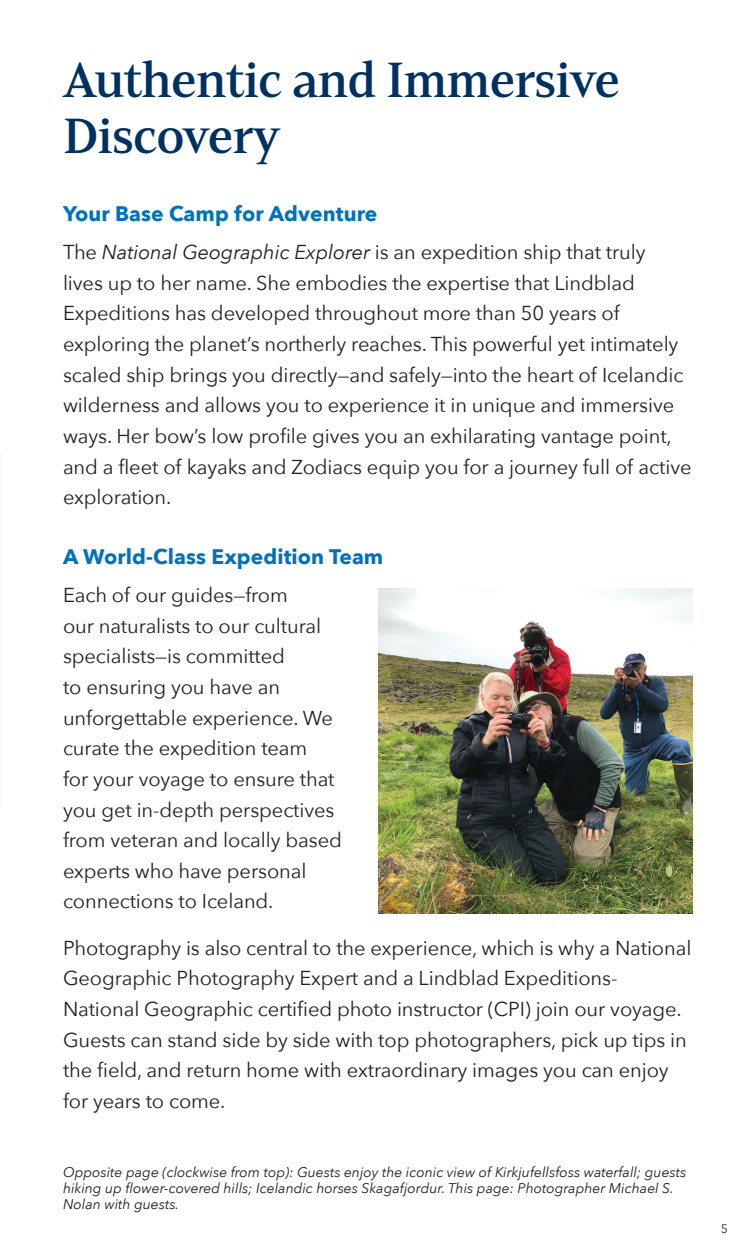
<style>
.page{position:relative;width:756px;height:1260px;background:#fff}
.page>*{position:absolute;margin:0;border:0;box-sizing:border-box;transform-origin:0 0}
.General_-_Headline_1{font:49px/56px "Mandrelex Nor Dem";letter-spacing:-.02em;color:#003160}
.General_-_Headline_3{font:700 21px "Avenir Next";letter-spacing:.005em;color:#0072bc}
.Features_-_Body{font:20.12px/30.6px "Avenir Next";letter-spacing:-.005em;color:#231f20}
.General_-_Photo_Caption{font:italic 14px/15.8px "Avenir Next";color:#231f20}
.t1{font:12.25px "Avenir Next";color:#231f20}
.s1{font-style:italic}
</style>
<div class="page">
<img style="left:378px;top:589px;width:315px;height:325px">
<p class="General_-_Headline_1" style="left:63px;top:53px;width:559px">Authentic and Immersive<br>Discovery</p>
<p class="General_-_Headline_3" style="left:63px;top:195px;width:316px">Your Base Camp for Adventure</p>
<p class="Features_-_Body" style="left:63px;top:236px;width:630px">The <span class="s1">National Geographic Explorer</span> is an expedition ship that truly<br>lives up to her name. She embodies the expertise that Lindblad Expeditions has developed throughout more than 50 years of exploring the planet’s northerly reaches. This powerful yet intimately scaled ship brings you directly—and safely—into the heart of Icelandic wilderness and allows you to experience it in unique and immersive ways. Her bow’s low profile gives you an exhilarating vantage point, and a fleet of kayaks and Zodiacs equip you for a journey full of active exploration.</p>
<p class="General_-_Headline_3" style="left:63px;top:538px;width:322px">A World-Class Expedition Team</p>
<p class="Features_-_Body" style="left:63px;top:579px;width:280px">Each of our guides—from<br>our naturalists to our cultural specialists—is committed<br>to ensuring you have an unforgettable experience. We curate the expedition team<br>for your voyage to ensure that you get in-depth perspectives from veteran and locally based experts who have personal connections to Iceland.</p>
<p class="Features_-_Body" style="left:63px;top:932px;width:630px">Photography is also central to the experience, which is why a National Geographic Photography Expert and a Lindblad Expeditions-National Geographic certified photo instructor (CPI) join our voyage.<br>Guests can stand side by side with top photographers, pick up tips in the field, and return home with extraordinary images you can enjoy for years to come.</p>
<p class="General_-_Photo_Caption" style="left:63px;top:1164px;width:625px">Opposite page (clockwise from top): Guests enjoy the iconic view of Kirkjufellsfoss waterfall; guests hiking up flower-covered hills; Icelandic horses Skagafjordur. This page: Photographer Michael S.<br>Nolan with guests.</p>
<p class="t1" style="left:721px;top:1218px;width:9px">5</p>
</div>
